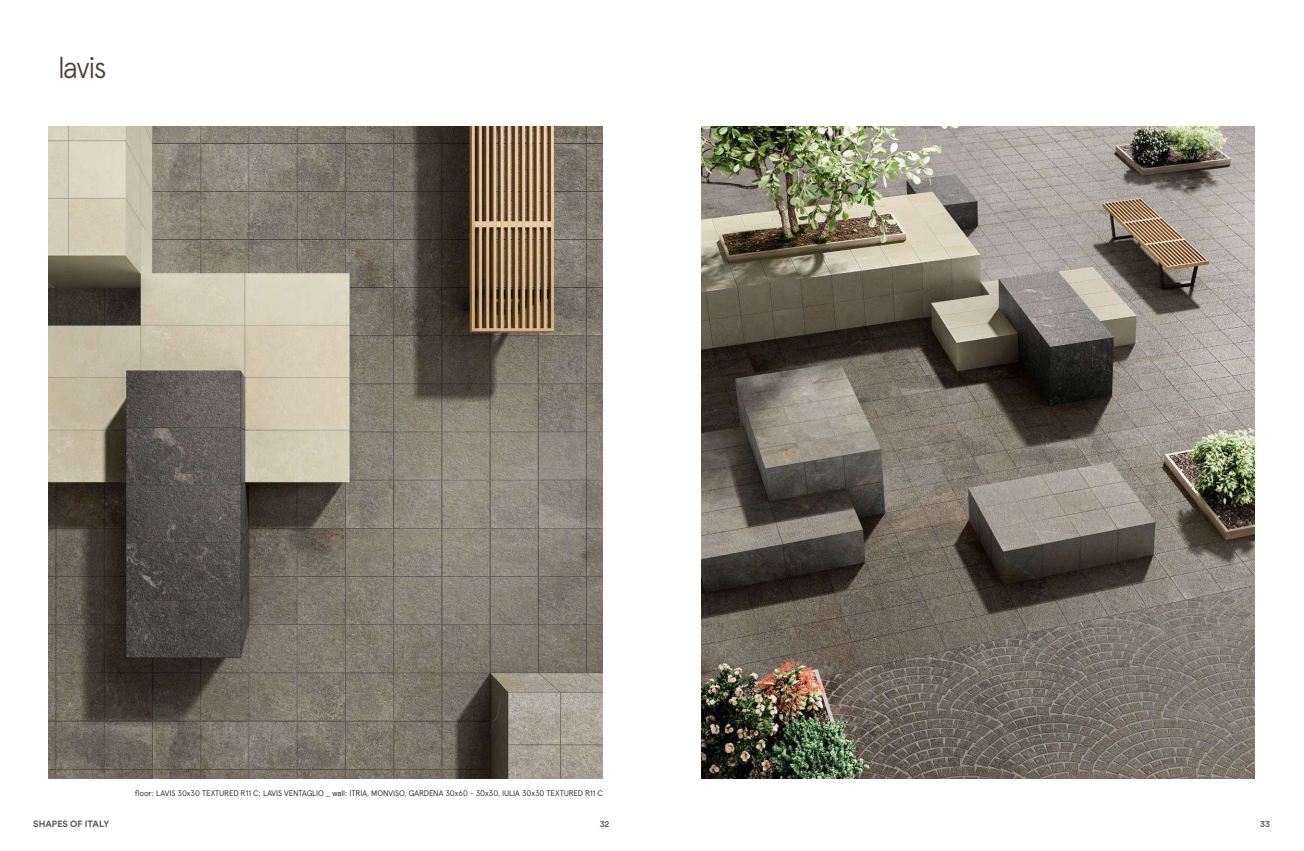
<style>
.page{position:relative;width:1304px;height:851px;background:#fff}
.page>*{position:absolute;margin:0;border:0;box-sizing:border-box;transform-origin:0 0}
.t1{font:300 30px "Apercu";letter-spacing:-.07em;color:#483d35}
.t2{font:700 9px "Circular Std";color:#56595b}
.t3{font:500 9px "Circular Std";color:#56595b}
.t4{font:300 8px "Apercu";letter-spacing:-.005em;color:#000}
</style>
<div class="page">
<img style="left:49px;top:126px;width:553px;height:652px">
<img style="left:701px;top:126px;width:554px;height:652px">
<h1 class="t1" style="left:58px;top:50px;width:51px">lavis</h1>
<p class="t4" style="left:135px;top:788px;width:470px">floor: LAVIS 30x30 TEXTURED R11 C; LAVIS VENTAGLIO _ wall: ITRIA, MONVISO, GARDENA 30x60 - 30x30, IULIA 30x30 TEXTURED R11 C</p>
<p class="t2" style="left:33px;top:818px;width:78px">SHAPES OF ITALY</p>
<p class="t3" style="left:600px;top:818px;width:11px">32</p>
<p class="t3" style="left:1260px;top:818px;width:11px">33</p>
</div>
